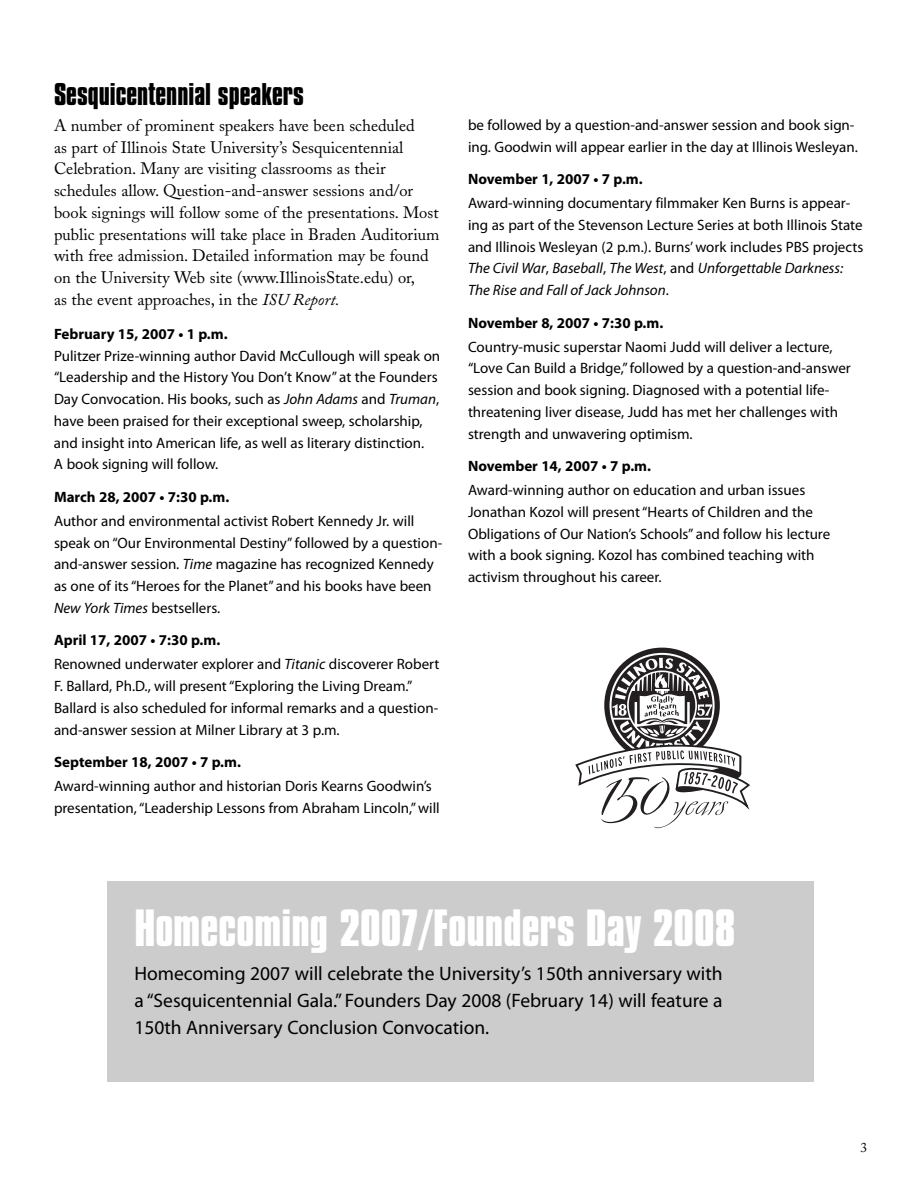
<style>
.page{position:relative;width:918px;height:1188px;background:#fff}
.page>*{position:absolute;margin:0;border:0;box-sizing:border-box;transform-origin:0 0}
.t1{font:700 45px "Compacta BT";color:#fff}
.t2{font:700 27px "Compacta BT";color:#000}
.t3{font:19.5px/27px "Myriad Pro";color:#000;text-align:justify}
.t4{font:16.5px/21.8px "Adobe Caslon";color:#000}
.t5{font:15px/21.8px "Myriad Pro";color:#000}
.t6{font:700 15px "Myriad Pro";color:#000}
.t7{font:13.5px "Adobe Caslon";color:#000}
.s1{font-style:italic}
.s2{font-weight:700}
</style>
<div class="page">
<div style="left:107px;top:881px;width:707px;height:201px;background:#ccc"></div>
<svg style="left:575px;top:648px;width:175px;height:180px"></svg>
<h2 class="t2" style="left:54px;top:83px;width:251px">Sesquicentennial speakers</h2>
<p class="t4" style="left:54px;top:116px;width:387px">A number of prominent speakers have been scheduled<br>as part of Illinois State University’s Sesquicentennial Celebration. Many are visiting classrooms as their schedules allow. Question-and-answer sessions and/or book signings will follow some of the presentations. Most public presentations will take place in Braden Auditorium with free admission. Detailed information may be found on the University Web site (www.IllinoisState.edu) or,<br>as the event approaches, in the <span class="s1">ISU Report.</span></p>
<p class="t6" style="left:54px;top:328px;width:175px">February 15, 2007 • 1 p.m.</p>
<p class="t5" style="left:54px;top:346px;width:388px">Pulitzer Prize-winning author David McCullough will speak on “Leadership and the History You Don’t Know” at the Founders Day Convocation. His books, such as <span class="s1">John Adams</span> and <span class="s1">Truman</span>, have been praised for their exceptional sweep, scholarship, and insight into American life, as well as literary distinction.<br>A book signing will follow.</p>
<p class="t6" style="left:54px;top:491px;width:177px">March 28, 2007 • 7:30 p.m.</p>
<p class="t5" style="left:54px;top:511px;width:390px">Author and environmental activist Robert Kennedy Jr. will speak on “Our Environmental Destiny” followed by a question&shy;and-answer session. <span class="s1">Time</span> magazine has recognized Kennedy as one of its “Heroes for the Planet” and his books have been <span class="s1">New York Times</span> bestsellers.</p>
<p class="t5" style="left:54px;top:630px;width:387px;line-height:23.9px"><span class="s2">April 17, 2007 • 7:30 p.m.<br></span>Renowned underwater explorer and <span class="s1">Titanic</span> discoverer Robert</p>
<p class="t5" style="left:54px;top:676px;width:386px">F. Ballard, Ph.D., will present “Exploring the Living Dream.”<br>Ballard is also scheduled for informal remarks and a question&shy;and-answer session at Milner Library at 3 p.m.</p>
<p class="t6" style="left:54px;top:756px;width:188px">September 18, 2007 • 7 p.m.</p>
<p class="t5" style="left:54px;top:776px;width:387px">Award-winning author and historian Doris Kearns Goodwin’s presentation, “Leadership Lessons from Abraham Lincoln,” will</p>
<p class="t5" style="left:468px;top:115px;width:391px">be followed by a question-and-answer session and book sign&shy;ing. Goodwin will appear earlier in the day at Illinois Wesleyan.</p>
<p class="t6" style="left:468px;top:174px;width:176px">November 1, 2007 • 7 p.m.</p>
<p class="t5" style="left:468px;top:193px;width:397px">Award-winning documentary filmmaker Ken Burns is appear&shy;ing as part of the Stevenson Lecture Series at both Illinois State and Illinois Wesleyan (2 p.m.). Burns’ work includes PBS projects <span class="s1">The Civil War</span>, <span class="s1">Baseball</span>, <span class="s1">The West</span>, and <span class="s1">Unforgettable Darkness:<br>The Rise and Fall of Jack Johnson</span>.</p>
<p class="t6" style="left:468px;top:317px;width:197px">November 8, 2007 • 7:30 p.m.</p>
<p class="t5" style="left:468px;top:337px;width:384px">Country-music superstar Naomi Judd will deliver a lecture, “Love Can Build a Bridge,” followed by a question-and-answer session and book signing. Diagnosed with a potential life&shy;threatening liver disease, Judd has met her challenges with strength and unwavering optimism.</p>
<p class="t6" style="left:468px;top:461px;width:185px">November 14, 2007 • 7 p.m.</p>
<p class="t5" style="left:468px;top:480px;width:364px">Award-winning author on education and urban issues Jonathan Kozol will present “Hearts of Children and the Obligations of Our Nation’s Schools” and follow his lecture with a book signing. Kozol has combined teaching with activism throughout his career.</p>
<h1 class="t1" style="left:134px;top:909px;width:602px">Homecoming 2007/Founders Day 2008</h1>
<h3 class="t3" style="left:134px;top:962px;width:590px">Homecoming 2007 will celebrate the University’s 150th anniversary with a “Sesquicentennial Gala.” Founders Day 2008 (February 14) will feature a 150th Anniversary Conclusion Convocation.</h3>
<p class="t7" style="left:861px;top:1143px;width:8px">3</p>
</div>
